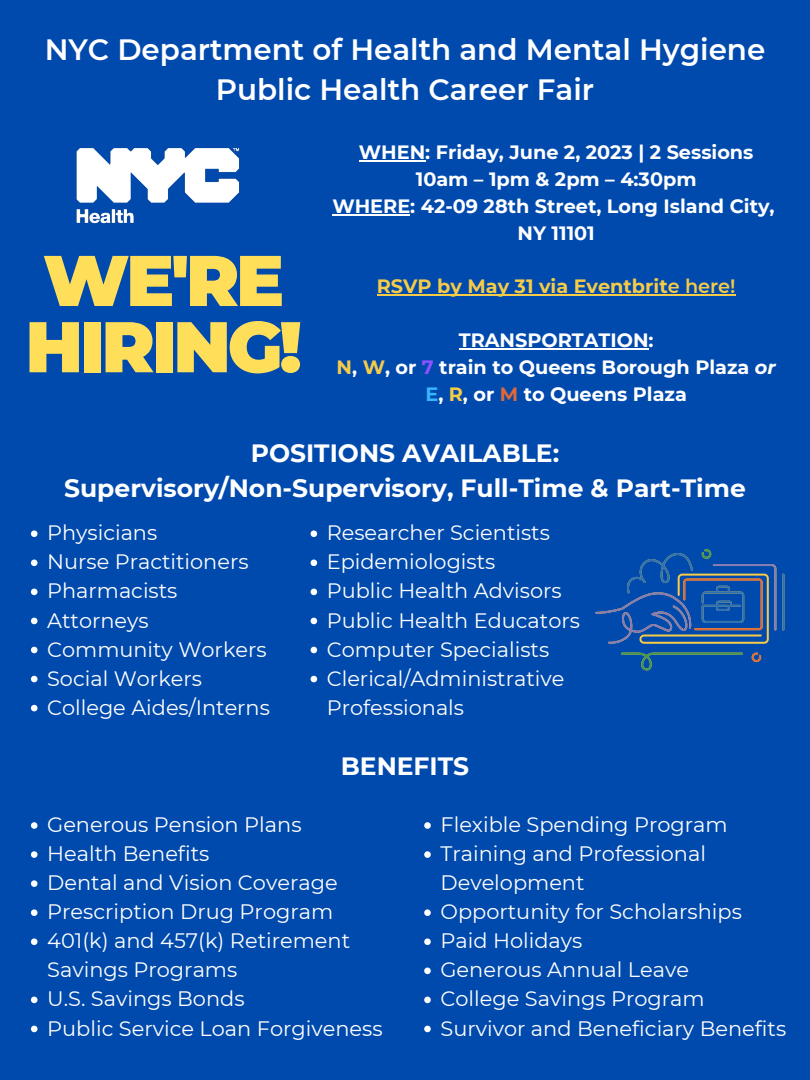
<style>
.page{position:relative;width:810px;height:1080px;background:#004aad}
.page>*{position:absolute;margin:0;border:0;box-sizing:border-box;transform-origin:0 0}
.t1{font:900 71.62px/66.2px "Montserrat";letter-spacing:-.045em;color:#ffde59}
.t2{font:600 29.38px/40.8px "Montserrat";color:#fff;text-align:center}
.t3{font:700 25px/34.7px "Montserrat";color:#fff;text-align:center}
.t4{font:20.88px/29.1px "Montserrat";color:#fff}
.t5{font:700 19.25px/26.8px "Montserrat";color:#fff;text-align:center}
.t6{font:700 19.25px "Montserrat";color:#f6cb48}
.s1{font-weight:600}
.s2{color:#f6cb48}
.s3{color:#8c52ff}
.s4{font-style:italic}
.s5{color:#38b6ff}
.s6{color:#e06937}
</style>
<div class="page">
<svg style="left:595px;top:549px;width:189px;height:122px"></svg>
<svg style="left:31px;top:530px;width:7px;height:7px"></svg>
<svg style="left:31px;top:560px;width:7px;height:6px"></svg>
<svg style="left:31px;top:589px;width:7px;height:6px"></svg>
<svg style="left:31px;top:618px;width:7px;height:6px"></svg>
<svg style="left:31px;top:647px;width:7px;height:6px"></svg>
<svg style="left:31px;top:676px;width:7px;height:6px"></svg>
<svg style="left:31px;top:705px;width:7px;height:6px"></svg>
<svg style="left:311px;top:530px;width:6px;height:7px"></svg>
<svg style="left:311px;top:560px;width:6px;height:6px"></svg>
<svg style="left:311px;top:589px;width:6px;height:6px"></svg>
<svg style="left:311px;top:618px;width:6px;height:6px"></svg>
<svg style="left:311px;top:647px;width:6px;height:6px"></svg>
<svg style="left:311px;top:676px;width:6px;height:6px"></svg>
<svg style="left:31px;top:822px;width:7px;height:7px"></svg>
<svg style="left:31px;top:851px;width:7px;height:7px"></svg>
<svg style="left:31px;top:880px;width:7px;height:7px"></svg>
<svg style="left:31px;top:909px;width:7px;height:7px"></svg>
<svg style="left:31px;top:938px;width:7px;height:7px"></svg>
<svg style="left:31px;top:997px;width:7px;height:6px"></svg>
<svg style="left:31px;top:1026px;width:7px;height:6px"></svg>
<svg style="left:424px;top:822px;width:7px;height:7px"></svg>
<svg style="left:424px;top:851px;width:7px;height:7px"></svg>
<svg style="left:424px;top:909px;width:7px;height:7px"></svg>
<svg style="left:424px;top:938px;width:7px;height:7px"></svg>
<svg style="left:424px;top:968px;width:7px;height:6px"></svg>
<svg style="left:424px;top:997px;width:7px;height:6px"></svg>
<svg style="left:424px;top:1026px;width:7px;height:6px"></svg>
<hr style="left:359px;top:160px;width:66px;height:2px;background:#fff">
<hr style="left:332px;top:214px;width:78px;height:1px;background:#fff">
<hr style="left:377px;top:294px;width:291px;height:2px;background:#f6cb48">
<hr style="left:668px;top:294px;width:68px;height:2px;background:#f6cb48">
<hr style="left:459px;top:348px;width:190px;height:1px;background:#fff">
<img style="left:76px;top:148px;width:164px;height:76px">
<h2 class="t2" style="left:45px;top:29px;width:722px">NYC Department of Health and Mental Hygiene<br>Public Health Career Fair</h2>
<h1 class="t1" style="left:25px;top:247px;width:278px">WE'RE<br>HIRING!</h1>
<p class="t5" style="left:332px;top:139px;width:444px">WHEN: Friday, June 2, 2023 | 2 Sessions<br>10am – 1pm &amp; 2pm – 4:30pm<br>WHERE: 42-09 28th Street, Long Island City,<br>NY 11101</p>
<p class="t6" style="left:377px;top:275px;width:360px">RSVP by May 31 via Eventbrit<span class="s1">e here!</span></p>
<p class="t5" style="left:337px;top:327px;width:441px">TRANSPORTATION:<br><span class="s2">N</span>, <span class="s2">W</span>, or <span class="s3">7</span> train to Queens Borough Plaza <span class="s4">or<br></span><span class="s5">E</span>, <span class="s2">R</span>, or <span class="s6">M</span> to Queens Plaza</p>
<p class="t3" style="left:64px;top:436px;width:683px">POSITIONS AVAILABLE:<br>Supervisory/Non-Supervisory, Full-Time &amp; Part-Time</p>
<p class="t4" style="left:327px;top:518px;width:255px">Researcher Scientists<br>Epidemiologists<br>Public Health Advisors<br>Public Health Educators<br>Computer Specialists<br>Clerical/Administrative<br>Professionals</p>
<p class="t4" style="left:47px;top:518px;width:224px">Physicians<br>Nurse Practitioners<br>Pharmacists<br>Attorneys<br>Community Workers<br>Social Workers<br>College Aides/Interns</p>
<p class="t3" style="left:341px;top:748px;width:130px">BENEFITS</p>
<p class="t4" style="left:47px;top:810px;width:337px">Generous Pension Plans<br>Health Benefits<br>Dental and Vision Coverage<br>Prescription Drug Program<br>401(k) and 457(k) Retirement<br>Savings Programs<br>U.S. Savings Bonds<br>Public Service Loan Forgiveness</p>
<p class="t4" style="left:441px;top:810px;width:347px">Flexible Spending Program<br>Training and Professional<br>Development<br>Opportunity for Scholarships<br>Paid Holidays<br>Generous Annual Leave<br>College Savings Program<br>Survivor and Beneficiary Benefits</p>
</div>
